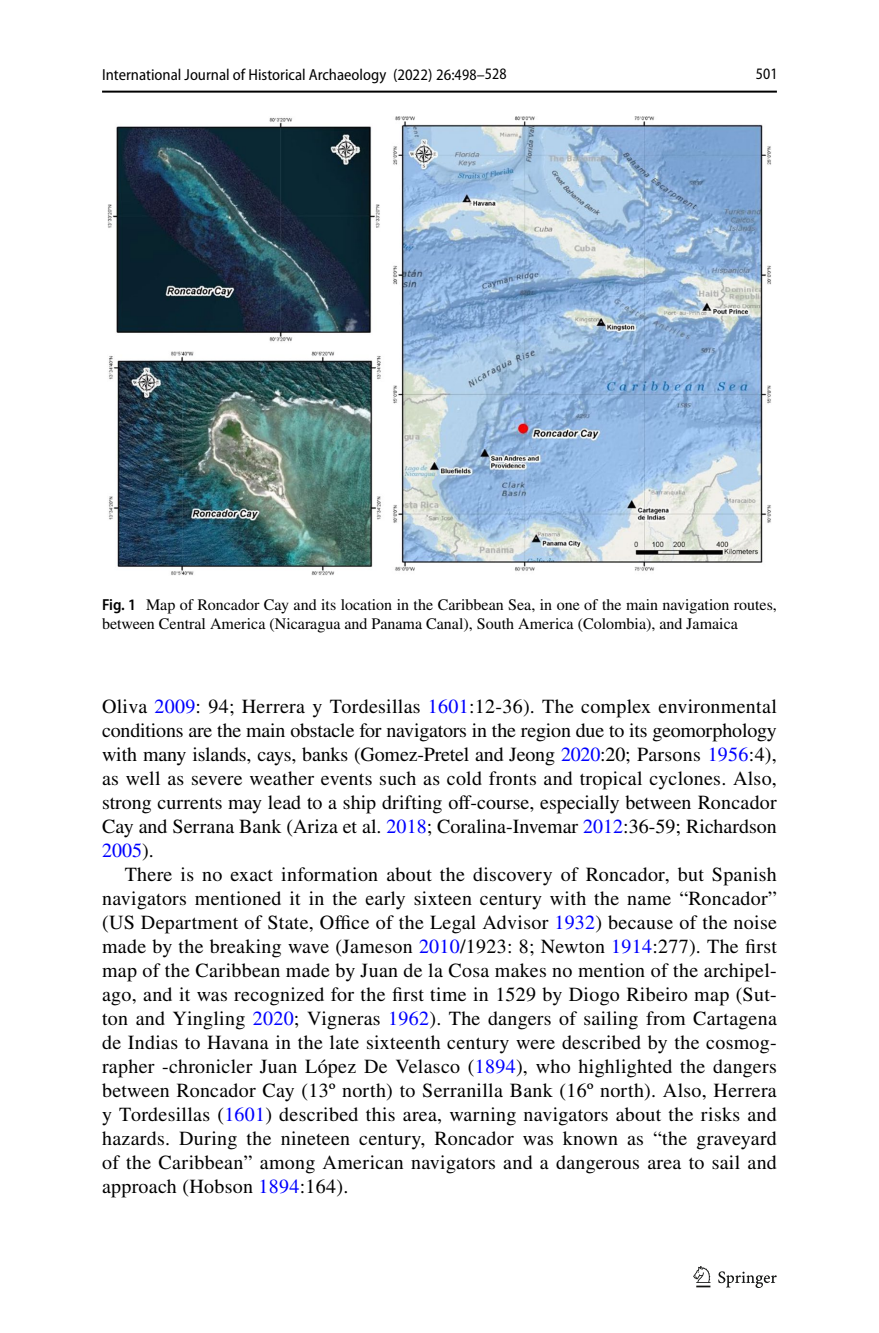
<style>
.page{position:relative;width:879px;height:1333px;background:#fff}
.page>*{position:absolute;margin:0;border:0;box-sizing:border-box;transform-origin:0 0}
.t1{font:20px/24px "STIX";color:#000;text-align:justify}
.t2{font:16px/19px "STIX";color:#000}
.t3{font:semi-condensed 16px "Myriad Pro";color:#000}
.t4{font:semi-condensed 16px "Mdqwkl Myriad Pro";color:#000;scale:.94 1}
.s1{font-family:"Xckgcw Myriad Pro"}
.s2{font-family:"Myriad Pro Semi Cn 2";font-stretch:normal}
.s3{font-family:"Mdqwkl Myriad Pro"}
.s4{font-family:"Myriad Pro";font-weight:600;font-stretch:semi-condensed}
.s5{color:#00f}
</style>
<div class="page">
<hr style="left:102px;top:91px;width:675px;height:2px;background:#000">
<img style="left:108px;top:116px;width:663px;height:459px">
<svg style="left:693px;top:1266px;width:17px;height:21px"></svg>
<svg style="left:718px;top:1271px;width:58px;height:16px"></svg>
<p class="t3" style="left:102px;top:65px;width:406px">International Journal of Historical Archaeology <span class="s1">(2022)</span> <span class="s2">26</span><span class="s1">:</span><span class="s3">498</span><span class="s1">–</span><span class="s3">528</span></p>
<p class="t4" style="left:756px;top:68px;width:25px">501</p>
<p class="t2" style="left:102px;top:596px;width:676px"><span class="s4">Fig. 1</span> Map of Roncador Cay and its location in the Caribbean Sea, in one of the main navigation routes, between Central America (Nicaragua and Panama Canal), South America (Colombia), and Jamaica</p>
<p class="t1" style="left:102px;top:695px;width:676px">Oliva <span class="s5">2009</span>: 94; Herrera y Tordesillas <span class="s5">1601</span>:12-36). The complex environmental conditions are the main obstacle for navigators in the region due to its geomorphology with many islands, cays, banks (Gomez-Pretel and Jeong <span class="s5">2020</span>:20; Parsons <span class="s5">1956</span>:4), as well as severe weather events such as cold fronts and tropical cyclones. Also, strong currents may lead to a ship drifting off-course, especially between Roncador Cay and Serrana Bank (Ariza et al. <span class="s5">2018</span>; Coralina-Invemar <span class="s5">2012</span>:36-59; Richardson <span class="s5">2005</span>).</p>
<p class="t1" style="left:102px;top:863px;width:676px;text-indent:23px">There is no exact information about the discovery of Roncador, but Spanish navigators mentioned it in the early sixteen century with the name “Roncador” (US Department of State, Office of the Legal Advisor <span class="s5">1932</span>) because of the noise made by the breaking wave (Jameson <span class="s5">2010</span>/1923: 8; Newton <span class="s5">1914</span>:277). The first map of the Caribbean made by Juan de la Cosa makes no mention of the archipel‑ ago, and it was recognized for the first time in 1529 by Diogo Ribeiro map (Sut‑ ton and Yingling <span class="s5">2020</span>; Vigneras <span class="s5">1962</span>). The dangers of sailing from Cartagena de Indias to Havana in the late sixteenth century were described by the cosmog‑ rapher -chronicler Juan López De Velasco (<span class="s5">1894</span>), who highlighted the dangers between Roncador Cay (13º north) to Serranilla Bank (16º north). Also, Herrera y Tordesillas (<span class="s5">1601</span>) described this area, warning navigators about the risks and hazards. During the nineteen century, Roncador was known as “the graveyard of the Caribbean” among American navigators and a dangerous area to sail and approach (Hobson <span class="s5">1894</span>:164).</p>
</div>
